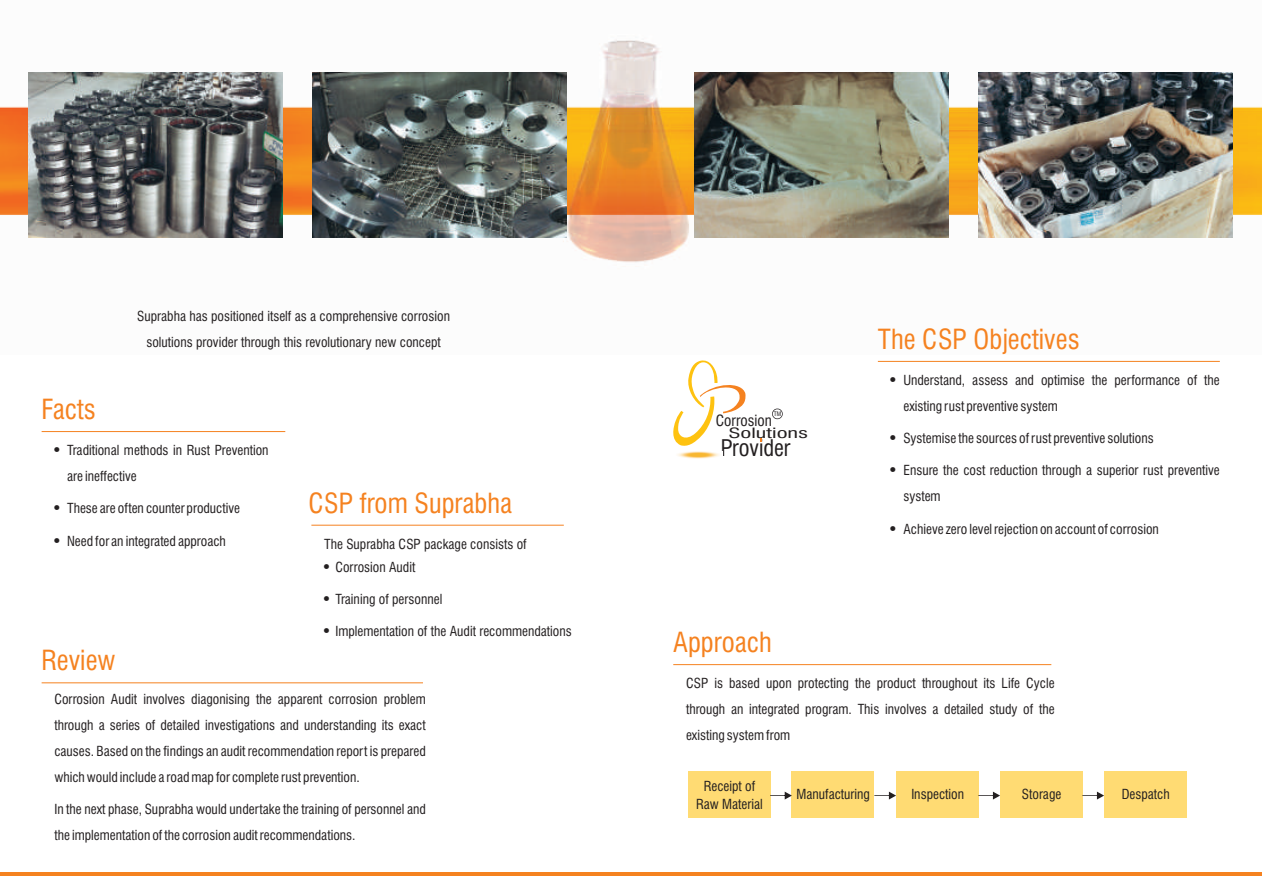
<style>
.page{position:relative;width:1262px;height:893px;background:#fff}
.page>*{position:absolute;margin:0;border:0;box-sizing:border-box;transform-origin:0 0}
.t1{font:condensed 27px "Swiss 721 BT";color:#f58220}
.t2{font:condensed 22.35px "Swiss 721 BT";color:#231f20}
.t3{font:condensed 15px "Swiss 721 BT";color:#231f20}
.t4{font:condensed 13.8px "Swiss 721 BT";color:#231f20;scale:1.64 1}
.t5{font:condensed 13.5px/26px "Swiss 721 BT";color:#231f20}
.t6{font:condensed 6.15px "Swiss 721 BT";color:#231f20}
</style>
<div class="page">
<img style="left:0;top:40px;width:1262px;height:223px">
<hr style="left:42px;top:431px;width:243px;height:1px;background:#f58220">
<hr style="left:42px;top:682px;width:381px;height:1px;background:#f58220">
<hr style="left:878px;top:361px;width:341px;height:1px;background:#f58220">
<hr style="left:673px;top:664px;width:378px;height:1px;background:#f58220">
<hr style="left:311px;top:524px;width:253px;height:1px;background:#f58220">
<div style="left:896px;top:771px;width:82px;height:46px;background:#ffdb73"></div>
<div style="left:688px;top:771px;width:82px;height:46px;background:#ffdb73"></div>
<div style="left:791px;top:771px;width:83px;height:46px;background:#ffdb73"></div>
<svg style="left:770px;top:791px;width:22px;height:8px"></svg>
<svg style="left:874px;top:791px;width:22px;height:8px"></svg>
<div style="left:1000px;top:771px;width:82px;height:46px;background:#ffdb73"></div>
<svg style="left:978px;top:791px;width:22px;height:8px"></svg>
<div style="left:1104px;top:771px;width:82px;height:46px;background:#ffdb73"></div>
<svg style="left:1082px;top:791px;width:22px;height:8px"></svg>
<hr style="left:0;top:872px;width:1262px;height:3px;background:#f58220">
<img style="left:29px;top:73px;width:254px;height:164px">
<img style="left:312px;top:73px;width:254px;height:164px">
<img style="left:694px;top:73px;width:254px;height:164px">
<img style="left:978px;top:73px;width:254px;height:164px">
<svg style="left:673px;top:360px;width:73px;height:86px"></svg>
<img style="left:677px;top:451px;width:43px;height:8px">
<svg style="left:772px;top:408px;width:10px;height:11px"></svg>
<h1 class="t1" style="left:42px;top:398px;width:56px">Facts</h1>
<p class="t5" style="left:137px;top:304px;width:314px;text-align:center">Suprabha has positioned itself as a comprehensive corrosion solutions provider through this revolutionary new concept</p>
<p class="t5" style="left:67px;top:438px;width:203px">Traditional methods in Rust Prevention are ineffective</p>
<p class="t5" style="left:67px;top:496px;width:175px">These are often counter productive</p>
<p class="t5" style="left:67px;top:529px;width:160px">Need for an integrated approach</p>
<h1 class="t1" style="left:42px;top:649px;width:75px">Review</h1>
<h1 class="t1" style="left:308px;top:492px;width:205px">CSP from Suprabha</h1>
<p class="t5" style="left:324px;top:532px;width:204px">The Suprabha CSP package consists of</p>
<p class="t5" style="left:335px;top:555px;width:81px">Corrosion Audit</p>
<p class="t5" style="left:335px;top:587px;width:108px">Training of personnel</p>
<p class="t5" style="left:335px;top:619px;width:238px">Implementation of the Audit recommendations</p>
<p class="t5" style="left:54px;top:687px;width:373px;text-align:justify">Corrosion Audit involves diagonising the apparent corrosion problem through a series of detailed investigations and understanding its exact causes. Based on the findings an audit recommendation report is prepared which would include a road map for complete rust prevention.</p>
<p class="t5" style="left:54px;top:797px;width:373px">In the next phase, Suprabha would undertake the training of personnel and the implementation of the corrosion audit recommendations.</p>
<p class="t6" style="left:774px;top:411px;width:9px">TM</p>
<p class="t3" style="left:715px;top:414px;width:58px">Corrosion</p>
<p class="t4" style="left:728px;top:427px;width:50px">Solutions</p>
<h2 class="t2" style="left:720px;top:438px;width:71px">Provider</h2>
<h1 class="t1" style="left:673px;top:631px;width:100px">Approach</h1>
<h1 class="t1" style="left:878px;top:328px;width:203px">The CSP Objectives</h1>
<p class="t5" style="left:903px;top:368px;width:318px">Understand, assess and optimise the performance of the existing rust preventive system</p>
<p class="t5" style="left:903px;top:426px;width:252px">Systemise the sources of rust preventive solutions</p>
<p class="t5" style="left:903px;top:459px;width:318px">Ensure the cost reduction through a superior rust preventive system</p>
<p class="t5" style="left:903px;top:517px;width:257px">Achieve zero level rejection on account of corrosion</p>
<p class="t5" style="left:686px;top:671px;width:370px;text-align:justify">CSP is based upon protecting the product throughout its Life Cycle through an integrated program. This involves a detailed study of the existing system from</p>
<p class="t5" style="left:696px;top:778px;width:68px;line-height:17.9px;text-align:center">Receipt of<br>Raw Material</p>
<p class="t5" style="left:796px;top:782px;width:75px">Manufacturing</p>
<p class="t5" style="left:1022px;top:782px;width:41px">Storage</p>
<p class="t5" style="left:1121px;top:782px;width:50px">Despatch</p>
<p class="t5" style="left:911px;top:782px;width:54px">Inspection</p>
</div>
